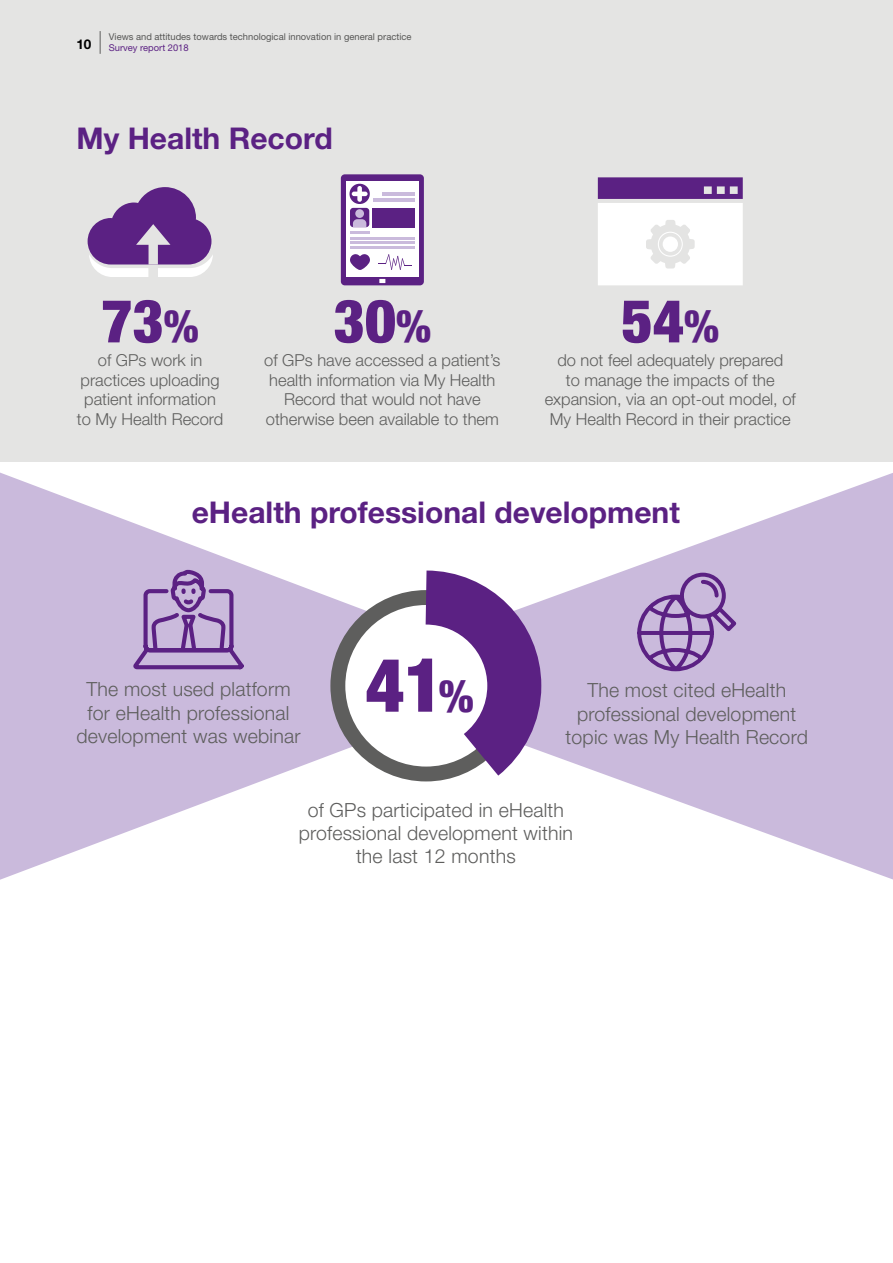
<style>
.page{position:relative;width:893px;height:1263px;background:#fff}
.page>*{position:absolute;margin:0;border:0;box-sizing:border-box;transform-origin:0 0}
.t1{font:900 condensed 75px "Helvetica Neue LT Std";color:#5b2183}
.t2{font:900 condensed 60px "Helvetica Neue LT Std";color:#5b2183}
.t3{font:700 30px "Helvetica Neue LT Std";color:#5b2183}
.t4{font:300 19.5px/23.4px "Helvetica Neue LT Std";letter-spacing:.01em;color:#5e5e5d;text-align:center}
.t5{font:300 16.5px/19.5px "Helvetica Neue LT Std";color:#5e5e5d;text-align:center}
.t6{font:700 13.5px "Helvetica Neue LT Std";color:#000}
.t7{font:9.3px "Helvetica Neue LT Std";color:#565655}
.t8{font:9.3px "Helvetica Neue LT Std";color:#5b2183}
.s1{font-size:45px}
</style>
<div class="page">
<svg style="left:0;top:473px;width:334px;height:407px;fill:#cabadc"></svg>
<svg style="left:334px;top:473px;width:559px;height:406px;fill:#cabadc"></svg>
<div style="left:0;top:0;width:893px;height:461px;background:#e4e4e3"></div>
<div style="left:341px;top:174px;width:83px;height:111px;background:#5b2183;border-radius:4px"></div>
<svg style="left:379px;top:279px;width:6px;height:4px"></svg>
<div style="left:346px;top:181px;width:72px;height:96px;background:#fff"></div>
<svg style="left:349px;top:183px;width:21px;height:21px"></svg>
<hr style="left:350px;top:237px;width:65px;height:2px;background:#cabadc">
<hr style="left:350px;top:242px;width:65px;height:2px;background:#cabadc">
<hr style="left:350px;top:246px;width:65px;height:3px;background:#cabadc">
<hr style="left:383px;top:192px;width:32px;height:4px;background:#cabadc">
<hr style="left:374px;top:198px;width:41px;height:3px;background:#cabadc">
<svg style="left:378px;top:254px;width:34px;height:16px"></svg>
<svg style="left:350px;top:254px;width:20px;height:16px"></svg>
<div style="left:350px;top:208px;width:19px;height:19px;background:#5b2183;border-radius:3px"></div>
<div style="left:355px;top:209px;width:9px;height:9px;background:#cabadc;border-radius:50%"></div>
<svg style="left:350px;top:219px;width:19px;height:15px"></svg>
<div style="left:373px;top:208px;width:42px;height:19px;background:#5b2183"></div>
<svg style="left:598px;top:177px;width:145px;height:108px;background:#dcd1e3"></svg>
<svg style="left:100px;top:31px;width:1px;height:23px"></svg>
<svg style="left:338px;top:597px;width:176px;height:177px"></svg>
<div style="left:330px;top:590px;width:192px;height:191px;border:15px solid #5e5e5d;border-radius:50%"></div>
<svg style="left:372px;top:543px;width:196px;height:288px"></svg>
<svg style="left:132px;top:569px;width:115px;height:102px;background:#ad92c5"></svg>
<svg style="left:635px;top:571px;width:105px;height:103px;background:#ae94c5"></svg>
<svg style="left:88px;top:187px;width:125px;height:90px"></svg>
<p class="t6" style="left:77px;top:36px;width:16px">10</p>
<p class="t7" style="left:109px;top:31px;width:304px">Views and attitudes towards technological innovation in general practice</p>
<p class="t8" style="left:109px;top:43px;width:81px">Survey report 2018</p>
<h3 class="t3" style="left:77px;top:120px;width:258px">My Health Record</h3>
<h2 class="t2" style="left:101px;top:284px;width:99px">73<span class="s1">%</span></h2>
<p class="t5" style="left:77px;top:350px;width:148px">of GPs work in practices uploading patient information to My Health Record</p>
<h2 class="t2" style="left:334px;top:284px;width:99px">30<span class="s1">%</span></h2>
<p class="t5" style="left:264px;top:350px;width:238px">of GPs have accessed a patient’s health information via My Health<br>Record that would not have otherwise been available to them</p>
<h2 class="t2" style="left:622px;top:284px;width:99px">54<span class="s1">%</span></h2>
<p class="t5" style="left:545px;top:350px;width:253px">do not feel adequately prepared<br>to manage the impacts of the expansion, via an opt-out model, of<br>My Health Record in their practice</p>
<h3 class="t3" style="left:192px;top:494px;width:490px">eHealth professional development</h3>
<p class="t4" style="left:77px;top:677px;width:225px">The most used platform for eHealth professional development was webinar</p>
<h1 class="t1" style="left:365px;top:639px;width:110px">41<span class="s1">%</span></h1>
<p class="t4" style="left:566px;top:678px;width:244px">The most cited eHealth professional development topic was My Health Record</p>
<p class="t4" style="left:299px;top:797px;width:276px">of GPs participated in eHealth professional development within the last 12 months</p>
</div>
